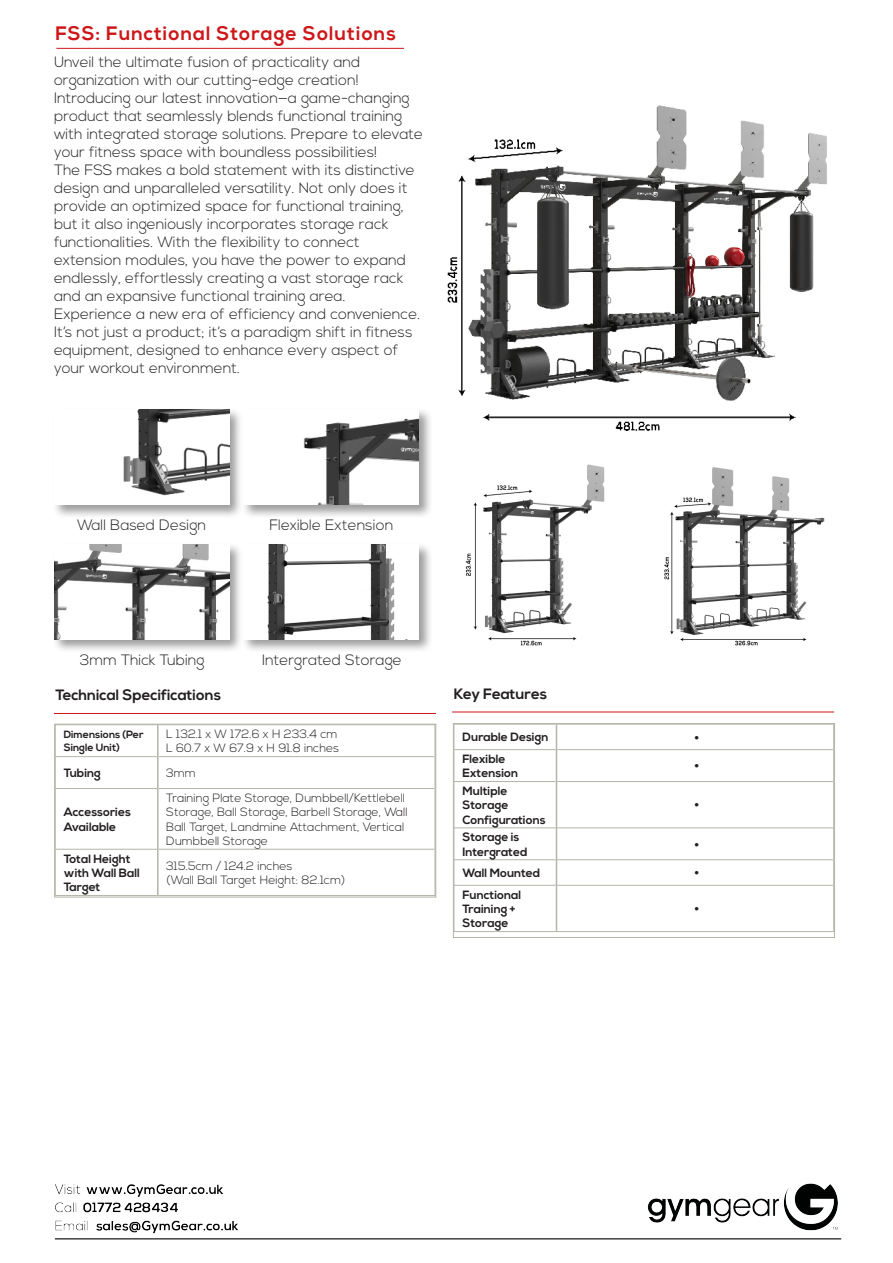
<style>
.page{position:relative;width:893px;height:1263px;background:#fff}
.page>*{position:absolute;margin:0;border:0;box-sizing:border-box;transform-origin:0 0}
.t1{font:700 19.5px "Nexa";letter-spacing:.05em;color:#ce1719}
.t2{font:300 18px "Nexa";color:#231f20}
.t3{font:300 15px/18px "Nexa";color:#231f20}
.t4{font:700 15px "Nexa";color:#231f20}
.t5{font:300 12px/14.4px "Nexa";color:#231f20}
.t6{font:700 12px/14.4px "Nexa";color:#231f20}
.t7{font:700 10.5px/12.6px "Nexa";color:#231f20}
</style>
<div class="page">
<img style="left:447px;top:105px;width:380px;height:326px">
<div style="left:52px;top:407px;width:191px;height:112px;background:#231f20;opacity:.45"></div>
<img style="left:54px;top:409px;width:175px;height:96px">
<div style="left:52px;top:542px;width:191px;height:111px;background:#231f20;opacity:.45"></div>
<img style="left:54px;top:544px;width:175px;height:95px">
<div style="left:241px;top:407px;width:192px;height:112px;background:#231f20;opacity:.45"></div>
<img style="left:244px;top:409px;width:175px;height:96px">
<div style="left:241px;top:542px;width:192px;height:111px;background:#231f20;opacity:.45"></div>
<img style="left:244px;top:544px;width:175px;height:95px">
<img style="left:54px;top:1183px;width:788px;height:57px">
<hr style="left:54px;top:713px;width:382px;height:1px;background:#ce1719">
<hr style="left:55px;top:756px;width:102px;height:1px;background:#b4b4a8">
<hr style="left:159px;top:756px;width:275px;height:1px;background:#b4b4a8">
<hr style="left:55px;top:788px;width:102px;height:1px;background:#b4b4a8">
<hr style="left:159px;top:788px;width:275px;height:1px;background:#b4b4a8">
<hr style="left:55px;top:849px;width:102px;height:1px;background:#b4b4a8">
<hr style="left:159px;top:849px;width:275px;height:1px;background:#b4b4a8">
<hr style="left:157px;top:725px;width:2px;height:32px;background:#b4b4a8">
<hr style="left:157px;top:757px;width:2px;height:31px;background:#b4b4a8">
<hr style="left:157px;top:788px;width:2px;height:61px;background:#b4b4a8">
<hr style="left:157px;top:849px;width:2px;height:46px;background:#b4b4a8">
<div style="left:54px;top:724px;width:382px;height:173px;border:1px solid #b4b4a8"></div>
<hr style="left:452px;top:712px;width:382px;height:1px;background:#ce1719">
<hr style="left:454px;top:749px;width:102px;height:1px;background:#b4b4a8">
<hr style="left:557px;top:749px;width:276px;height:1px;background:#b4b4a8">
<hr style="left:454px;top:781px;width:102px;height:1px;background:#b4b4a8">
<hr style="left:557px;top:781px;width:276px;height:1px;background:#b4b4a8">
<hr style="left:454px;top:827px;width:102px;height:1px;background:#b4b4a8">
<hr style="left:557px;top:827px;width:276px;height:1px;background:#b4b4a8">
<hr style="left:454px;top:859px;width:102px;height:1px;background:#b4b4a8">
<hr style="left:557px;top:859px;width:276px;height:1px;background:#b4b4a8">
<hr style="left:454px;top:885px;width:102px;height:1px;background:#b4b4a8">
<hr style="left:557px;top:885px;width:276px;height:1px;background:#b4b4a8">
<hr style="left:454px;top:931px;width:102px;height:1px;background:#b4b4a8">
<hr style="left:556px;top:931px;width:278px;height:1px;background:#b4b4a8">
<svg style="left:556px;top:725px;width:1px;height:25px"></svg>
<hr style="left:556px;top:750px;width:1px;height:31px;background:#b4b4a8">
<hr style="left:556px;top:781px;width:1px;height:47px;background:#b4b4a8">
<hr style="left:556px;top:828px;width:1px;height:32px;background:#b4b4a8">
<svg style="left:556px;top:860px;width:1px;height:25px"></svg>
<hr style="left:556px;top:885px;width:1px;height:46px;background:#b4b4a8">
<div style="left:453px;top:723px;width:382px;height:215px;border:1px solid #b4b4a8"></div>
<hr style="left:56px;top:48px;width:348px;height:1px;background:#ce1719">
<img style="left:465px;top:464px;width:140px;height:182px">
<img style="left:664px;top:467px;width:161px;height:179px">
<p class="t1" style="left:55px;top:22px;width:342px">FSS: Functional Storage Solutions</p>
<p class="t3" style="left:54px;top:54px;width:370px">Unveil the ultimate fusion of practicality and organization with our cutting-edge creation!<br>Introducing our latest innovation—a game-changing product that seamlessly blends functional training with integrated storage solutions. Prepare to elevate your fitness space with boundless possibilities!</p>
<p class="t3" style="left:54px;top:162px;width:362px">The FSS makes a bold statement with its distinctive design and unparalleled versatility. Not only does it provide an optimized space for functional training, but it also ingeniously incorporates storage rack functionalities. With the flexibility to connect extension modules, you have the power to expand endlessly, effortlessly creating a vast storage rack and an expansive functional training area.</p>
<p class="t3" style="left:54px;top:306px;width:368px">Experience a new era of efficiency and convenience.<br>It’s not just a product; it’s a paradigm shift in fitness equipment, designed to enhance every aspect of your workout environment.</p>
<p class="t3" style="left:77px;top:516px;width:131px">Wall Based Design</p>
<p class="t3" style="left:80px;top:651px;width:126px">3mm Thick Tubing</p>
<p class="t3" style="left:269px;top:516px;width:125px">Flexible Extension</p>
<p class="t3" style="left:262px;top:651px;width:141px">Intergrated Storage</p>
<p class="t4" style="left:55px;top:686px;width:167px">Technical Specifications</p>
<p class="t7" style="left:64px;top:729px;width:81px">Dimensions (Per<br>Single Unit)</p>
<p class="t5" style="left:166px;top:727px;width:173px">L 132.1 x W 172.6 x H 233.4 cm</p>
<p class="t5" style="left:166px;top:742px;width:174px">L 60.7 x W 67.9 x H 91.8 inches</p>
<p class="t6" style="left:64px;top:766px;width:39px">Tubing</p>
<p class="t5" style="left:166px;top:766px;width:31px">3mm</p>
<p class="t6" style="left:64px;top:805px;width:69px">Accessories<br>Available</p>
<p class="t5" style="left:166px;top:791px;width:243px">Training Plate Storage, Dumbbell/Kettlebell Storage, Ball Storage, Barbell Storage, Wall Ball Target, Landmine Attachment, Vertical Dumbbell Storage</p>
<p class="t6" style="left:64px;top:852px;width:78px">Total Height with Wall Ball<br>Target</p>
<p class="t5" style="left:166px;top:859px;width:128px">315.5cm / 124.2 inches</p>
<p class="t5" style="left:166px;top:873px;width:180px">(Wall Ball Target Height: 82.1cm)</p>
<p class="t4" style="left:454px;top:685px;width:95px">Key Features</p>
<p class="t6" style="left:462px;top:730px;width:88px">Durable Design</p>
<p class="t2" style="left:694px;top:727px;width:7px">•</p>
<p class="t6" style="left:462px;top:752px;width:45px">Flexible</p>
<p class="t6" style="left:462px;top:766px;width:57px">Extension</p>
<p class="t2" style="left:694px;top:756px;width:7px">•</p>
<p class="t6" style="left:462px;top:784px;width:47px">Multiple<br>Storage</p>
<p class="t6" style="left:462px;top:813px;width:85px">Configurations</p>
<p class="t2" style="left:694px;top:795px;width:7px">•</p>
<p class="t6" style="left:462px;top:830px;width:67px">Storage is<br>Intergrated</p>
<p class="t2" style="left:694px;top:834px;width:7px">•</p>
<p class="t6" style="left:462px;top:866px;width:79px">Wall Mounted</p>
<p class="t2" style="left:694px;top:863px;width:7px">•</p>
<p class="t6" style="left:462px;top:888px;width:60px">Functional<br>Training +</p>
<p class="t6" style="left:462px;top:916px;width:47px">Storage</p>
<p class="t2" style="left:694px;top:899px;width:7px">•</p>
</div>
